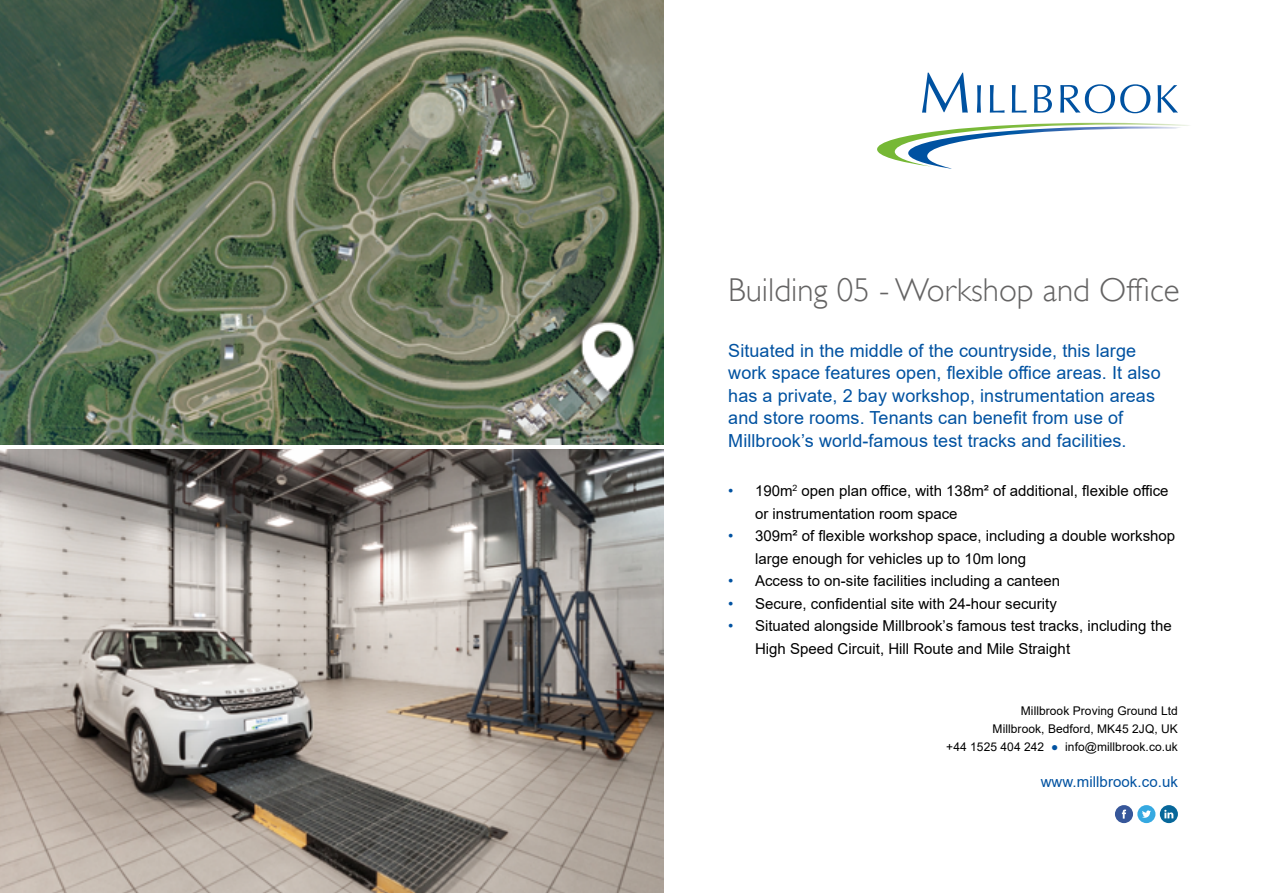
<style>
.page{position:relative;width:1263px;height:893px;background:#fff}
.page>*{position:absolute;margin:0;border:0;box-sizing:border-box;transform-origin:0 0}
.t1{font:300 33px "Gill Sans";color:#646363}
.t2{font:18px/22.5px "Arial";letter-spacing:.005em;color:#0052a1}
.t3{font:15px/22.5px "Arial";color:#000}
.t4{font:15px "Arial";letter-spacing:.005em;color:#0052a1}
.t5{font:12px/18px "Arial";letter-spacing:.005em;color:#000;text-align:right}
.s1{color:#0052a1}
</style>
<div class="page">
<svg style="left:922px;top:73px;width:46px;height:40px"></svg>
<svg style="left:977px;top:85px;width:4px;height:28px"></svg>
<svg style="left:990px;top:85px;width:14px;height:28px"></svg>
<svg style="left:1012px;top:85px;width:14px;height:28px"></svg>
<svg style="left:1034px;top:85px;width:18px;height:28px"></svg>
<svg style="left:1060px;top:84px;width:90px;height:29px"></svg>
<svg style="left:1157px;top:85px;width:21px;height:28px"></svg>
<svg style="left:877px;top:123px;width:312px;height:46px"></svg>
<img style="left:0;top:0;width:663px;height:445px">
<svg style="left:1115px;top:805px;width:63px;height:18px"></svg>
<img style="left:0;top:449px;width:663px;height:444px">
<h1 class="t1" style="left:728px;top:271px;width:453px">Building 05 - Workshop and Office</h1>
<p class="t2" style="left:728px;top:339px;width:434px">Situated in the middle of the countryside, this large work space features open, flexible office areas. It also has a private, 2 bay workshop, instrumentation areas and store rooms. Tenants can benefit from use of Millbrook’s world-famous test tracks and facilities.</p>
<p class="t3" style="left:755px;top:480px;width:415px;text-indent:-27px"><span class="s1">•</span> 190m<sup>2</sup> open plan office, with 138m² of additional, flexible office or instrumentation room space</p>
<p class="t3" style="left:755px;top:525px;width:422px;text-indent:-27px"><span class="s1">•</span> 309m² of flexible workshop space, including a double workshop large enough for vehicles up to 10m long</p>
<p class="t3" style="left:728px;top:570px;width:334px"><span class="s1">•</span> Access to on-site facilities including a canteen</p>
<p class="t3" style="left:728px;top:592px;width:330px"><span class="s1">•</span> Secure, confidential site with 24-hour security</p>
<p class="t3" style="left:755px;top:615px;width:418px;text-indent:-27px"><span class="s1">•</span> Situated alongside Millbrook’s famous test tracks, including the<br>High Speed Circuit, Hill Route and Mile Straight</p>
<p class="t5" style="left:946px;top:702px;width:233px">Millbrook Proving Ground Ltd<br>Millbrook, Bedford, MK45 2JQ, UK<br>+44 1525 404 242 <span class="s1">●</span> info@millbrook.co.uk</p>
<p class="t4" style="left:1041px;top:771px;width:139px">www.millbrook.co.uk</p>
</div>
